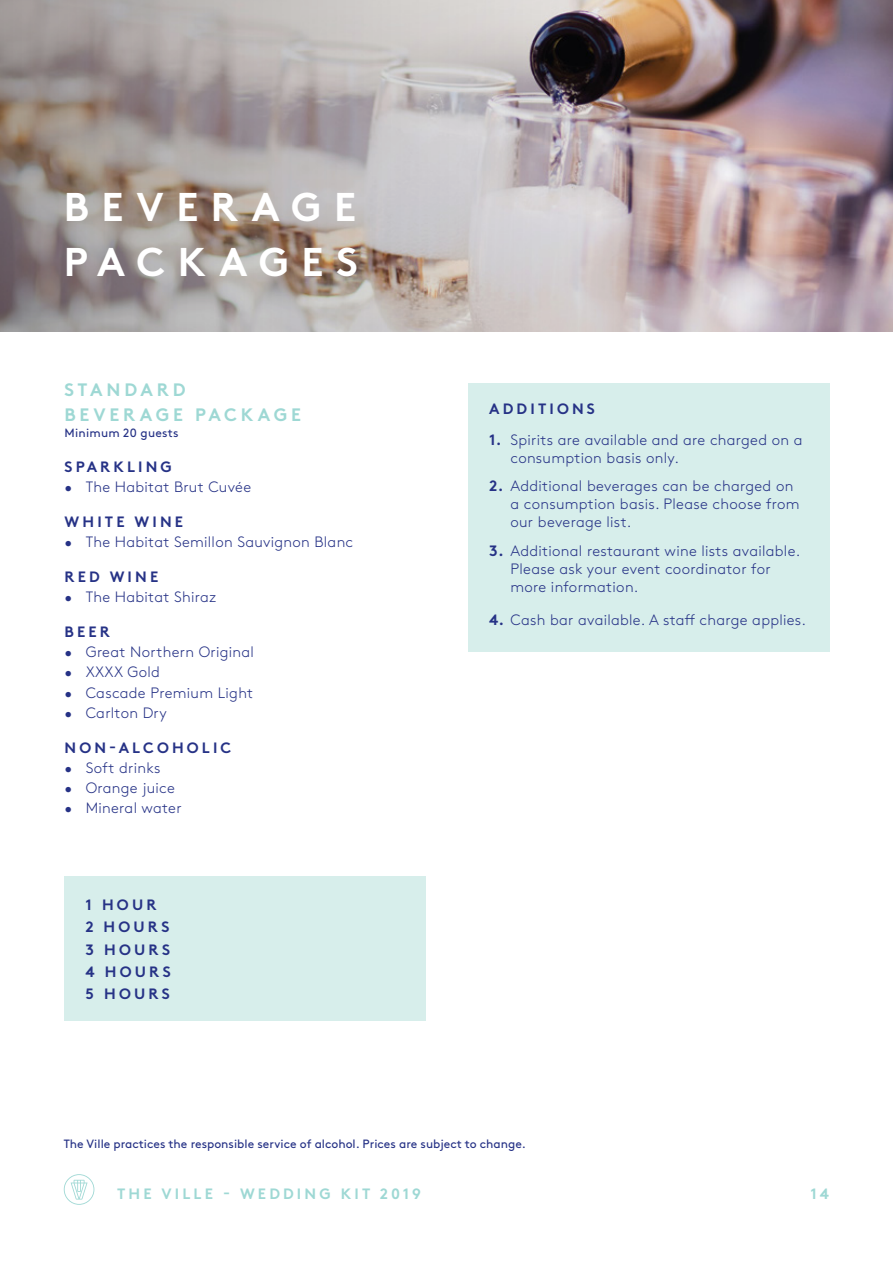
<style>
.page{position:relative;width:893px;height:1263px;background:#fff}
.page>*{position:absolute;margin:0;border:0;box-sizing:border-box;transform-origin:0 0}
.t1{font:700 40.05px/55.1px "Brown Std";letter-spacing:.31em;color:#fff}
.t2{font:700 18px/24.6px "Brown Std";letter-spacing:.21em;color:#9ed8d4}
.t3{font:300 15px/18px "Brown Std";letter-spacing:.02em;color:#263286}
.t4{font:700 15px/22.2px "Brown Std";letter-spacing:.21em;color:#263286}
.t5{font:700 15px "Brown Std";letter-spacing:.21em;color:#9ed8d4}
.t6{font:12px "Brown Std";color:#263286}
.t7{font:12px "Brown Std";letter-spacing:.02em;color:#263286}
.s1{font-weight:700}
</style>
<div class="page">
<svg style="left:64px;top:1174px;width:30px;height:31px"></svg>
<img style="left:763px;top:0;width:130px;height:332px">
<img style="left:0;top:0;width:763px;height:332px">
<div style="left:64px;top:877px;width:362px;height:144px;background:#d7eeeb"></div>
<div style="left:468px;top:383px;width:361px;height:268px;background:#d7eeeb"></div>
<h1 class="t1" style="left:64px;top:179px;width:296px">BEVERAGE<br>PACKAGES</h1>
<p class="t2" style="left:65px;top:377px;width:238px">STANDARD<br>BEVERAGE PACKAGE</p>
<p class="t7" style="left:64px;top:426px;width:116px">Minimum 20 guests</p>
<p class="t4" style="left:65px;top:456px;width:109px">SPARKLING</p>
<p class="t3" style="left:64px;top:478px;width:188px">• The Habitat Brut Cuvée</p>
<p class="t4" style="left:65px;top:511px;width:120px">WHITE WINE</p>
<p class="t3" style="left:64px;top:533px;width:290px">• The Habitat Semillon Sauvignon Blanc</p>
<p class="t4" style="left:65px;top:566px;width:95px">RED WINE</p>
<p class="t3" style="left:64px;top:588px;width:153px">• The Habitat Shiraz</p>
<p class="t4" style="left:65px;top:621px;width:47px">BEER</p>
<p class="t3" style="left:64px;top:643px;width:191px">• Great Northern Original</p>
<p class="t3" style="left:64px;top:663px;width:97px">• XXXX Gold</p>
<p class="t3" style="left:64px;top:684px;width:190px">• Cascade Premium Light</p>
<p class="t3" style="left:64px;top:704px;width:104px">• Carlton Dry</p>
<p class="t4" style="left:65px;top:736px;width:168px">NON-ALCOHOLIC</p>
<p class="t3" style="left:64px;top:759px;width:97px">• Soft drinks</p>
<p class="t3" style="left:64px;top:779px;width:112px">• Orange juice</p>
<p class="t3" style="left:64px;top:799px;width:119px">• Mineral water</p>
<p class="t4" style="left:86px;top:894px;width:87px">1 HOUR<br>2 HOURS<br>3 HOURS<br>4 HOURS<br>5 HOURS</p>
<p class="t4" style="left:489px;top:397px;width:107px">ADDITIONS</p>
<p class="t3" style="left:510px;top:431px;width:294px;text-indent:-21px"><span class="s1">1.</span> Spirits are available and are charged on a consumption basis only.</p>
<p class="t3" style="left:510px;top:477px;width:291px;text-indent:-21px"><span class="s1">2.</span> Additional beverages can be charged on a consumption basis. Please choose from our beverage list.</p>
<p class="t3" style="left:510px;top:542px;width:291px;text-indent:-21px"><span class="s1">3.</span> Additional restaurant wine lists available.<br>Please ask your event coordinator for more information.</p>
<p class="t3" style="left:489px;top:611px;width:318px"><span class="s1">4.</span> Cash bar available. A staff charge applies.</p>
<p class="t6" style="left:64px;top:1137px;width:464px">The Ville practices the responsible service of alcohol. Prices are subject to change.</p>
<p class="t5" style="left:117px;top:1185px;width:306px">THE VILLE - WEDDING KIT 2019</p>
<p class="t5" style="left:811px;top:1185px;width:20px">14</p>
</div>
